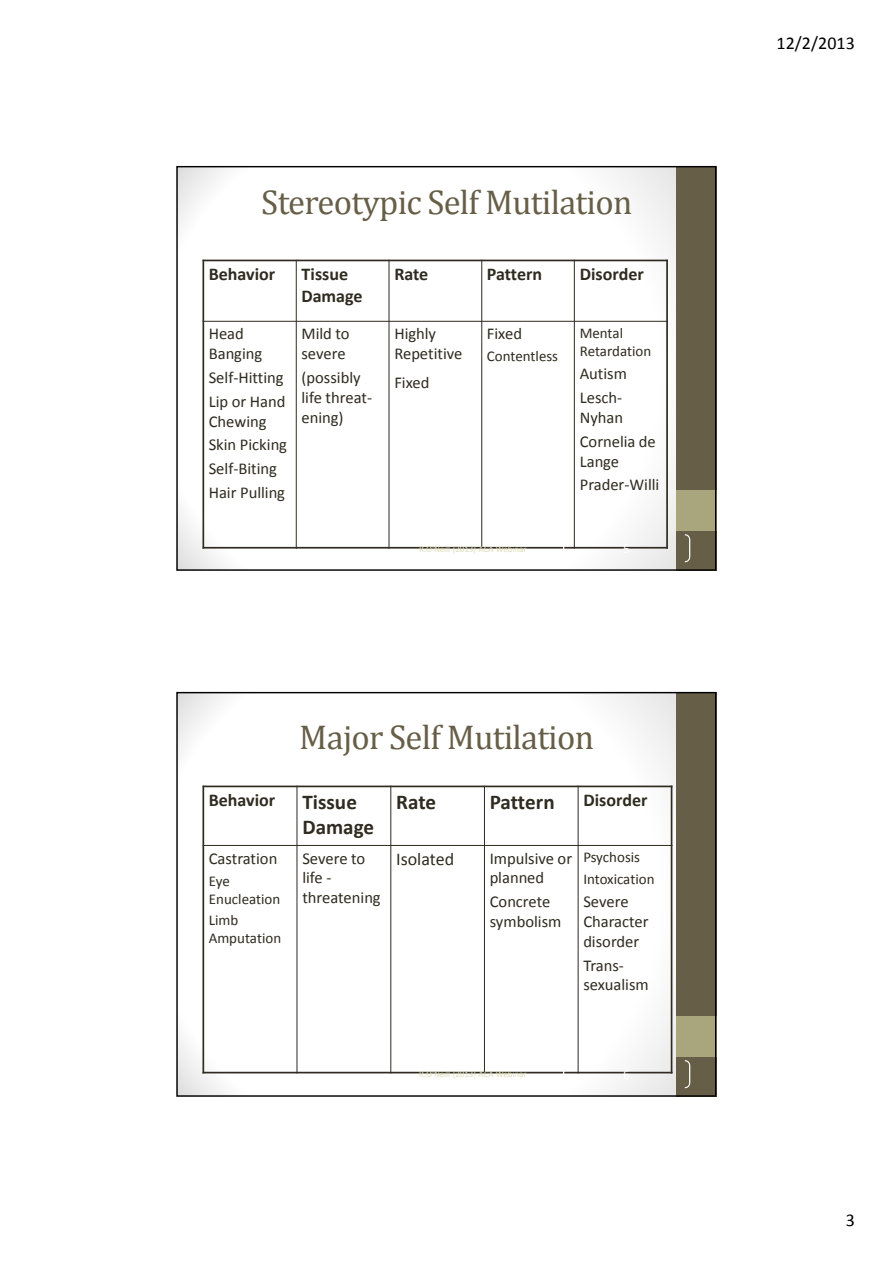
<style>
.page{position:relative;width:893px;height:1263px;background:#fff}
.page>*{position:absolute;margin:0;border:0;box-sizing:border-box;transform-origin:0 0}
.t1{font:34.5px "Cambria";letter-spacing:-.02em;color:#675e47}
.t2{font:700 21px/25.2px "Calibri";color:#2f2b20}
.t3{font:700 18px/21.6px "Calibri";color:#2f2b20}
.t4{font:18px "Calibri";letter-spacing:.005em;color:#000}
.t5{font:18px "Calibri";color:#2f2b20}
.t6{font:16.5px/19.8px "Calibri";color:#2f2b20}
.t7{font:15px/18px "Calibri";color:#2f2b20}
.t8{font:13.5px "Calibri";color:#fff}
.t9{font:9px "Calibri";letter-spacing:-.005em;color:#dfdcb7}
</style>
<div class="page">
<div style="left:676px;top:166px;width:40px;height:405px;background:#675e47"></div>
<div style="left:676px;top:490px;width:40px;height:40px;background:#a9a57c"></div>
<hr style="left:296px;top:260px;width:1px;height:289px;background:#2f2b20">
<hr style="left:388px;top:260px;width:1px;height:289px;background:#2f2b20">
<hr style="left:481px;top:260px;width:1px;height:289px;background:#2f2b20">
<hr style="left:574px;top:260px;width:1px;height:289px;background:#2f2b20">
<hr style="left:202px;top:321px;width:466px;height:1px;background:#2f2b20">
<hr style="left:202px;top:260px;width:2px;height:289px;background:#2f2b20">
<hr style="left:666px;top:260px;width:2px;height:289px;background:#2f2b20">
<hr style="left:202px;top:260px;width:466px;height:1px;background:#2f2b20">
<hr style="left:202px;top:547px;width:466px;height:2px;background:#2f2b20">
<svg style="left:563px;top:534px;width:127px;height:28px"></svg>
<img style="left:178px;top:694px;width:498px;height:401px">
<div style="left:676px;top:692px;width:40px;height:405px;background:#675e47"></div>
<div style="left:676px;top:1016px;width:40px;height:40px;background:#a9a57c"></div>
<hr style="left:296px;top:786px;width:1px;height:288px;background:#2f2b20">
<hr style="left:390px;top:786px;width:1px;height:288px;background:#2f2b20">
<hr style="left:484px;top:786px;width:1px;height:288px;background:#2f2b20">
<hr style="left:577px;top:786px;width:1px;height:288px;background:#2f2b20">
<hr style="left:202px;top:845px;width:470px;height:1px;background:#2f2b20">
<hr style="left:202px;top:786px;width:2px;height:288px;background:#2f2b20">
<hr style="left:670px;top:786px;width:2px;height:288px;background:#2f2b20">
<hr style="left:202px;top:786px;width:470px;height:1px;background:#2f2b20">
<hr style="left:202px;top:1072px;width:470px;height:1px;background:#2f2b20">
<svg style="left:563px;top:1060px;width:127px;height:28px"></svg>
<h1 class="t1" style="left:261px;top:190px;width:372px">Stereotypic Self Mutilation</h1>
<p class="t3" style="left:209px;top:265px;width:68px">Behavior</p>
<p class="t3" style="left:301px;top:265px;width:62px">Tissue<br>Damage</p>
<p class="t3" style="left:394px;top:265px;width:35px">Rate</p>
<p class="t3" style="left:487px;top:265px;width:57px">Pattern</p>
<p class="t3" style="left:579px;top:265px;width:66px">Disorder</p>
<p class="t6" style="left:209px;top:325px;width:55px">Head<br>Banging</p>
<p class="t6" style="left:209px;top:367px;width:78px;line-height:23.7px">Self-Hitting<br>Lip or Hand</p>
<p class="t6" style="left:209px;top:410px;width:80px;line-height:23.7px">Chewing<br>Skin Picking<br>Self-Biting<br>Hair Pulling</p>
<p class="t7" style="left:579px;top:325px;width:73px">Mental<br>Retardation</p>
<p class="t6" style="left:579px;top:363px;width:49px;line-height:23.7px">Autism<br>Lesch-</p>
<p class="t6" style="left:579px;top:407px;width:78px;line-height:23.7px">Nyhan<br>Cornelia de</p>
<p class="t6" style="left:579px;top:450px;width:81px;line-height:23.7px">Lange<br>Prader-Willi</p>
<p class="t6" style="left:301px;top:325px;width:50px">Mild to severe</p>
<p class="t6" style="left:301px;top:369px;width:72px">(possibly life threat&shy;ening)</p>
<p class="t6" style="left:394px;top:325px;width:70px">Highly<br>Repetitive</p>
<p class="t6" style="left:394px;top:374px;width:37px">Fixed</p>
<p class="t6" style="left:487px;top:325px;width:37px">Fixed</p>
<p class="t7" style="left:487px;top:348px;width:72px">Contentless</p>
<p class="t9" style="left:419px;top:545px;width:109px">R.O'Neill (2013) ACA Webinar</p>
<p class="t8" style="left:623px;top:543px;width:8px">5</p>
<h1 class="t1" style="left:299px;top:725px;width:296px">Major Self Mutilation</h1>
<p class="t3" style="left:209px;top:791px;width:68px">Behavior</p>
<p class="t2" style="left:302px;top:791px;width:73px">Tissue<br>Damage</p>
<p class="t2" style="left:396px;top:791px;width:41px">Rate</p>
<p class="t2" style="left:489px;top:791px;width:66px">Pattern</p>
<p class="t3" style="left:583px;top:791px;width:66px">Disorder</p>
<p class="t6" style="left:209px;top:849px;width:70px">Castration</p>
<p class="t7" style="left:209px;top:873px;width:73px">Eye<br>Enucleation</p>
<p class="t7" style="left:209px;top:912px;width:74px">Limb<br>Amputation</p>
<p class="t7" style="left:583px;top:847px;width:73px;line-height:21.6px">Psychosis<br>Intoxication</p>
<p class="t6" style="left:583px;top:893px;width:67px">Severe<br>Character disorder</p>
<p class="t6" style="left:583px;top:956px;width:67px">Trans&shy;sexualism</p>
<p class="t6" style="left:302px;top:849px;width:80px">Severe to life - threatening</p>
<p class="t5" style="left:396px;top:852px;width:60px">Isolated</p>
<p class="t6" style="left:489px;top:849px;width:84px">Impulsive or planned</p>
<p class="t6" style="left:489px;top:893px;width:73px">Concrete symbolism</p>
<p class="t9" style="left:419px;top:1071px;width:109px">R.O'Neill (2013) ACA Webinar</p>
<p class="t8" style="left:623px;top:1069px;width:8px">6</p>
<p class="t4" style="left:776px;top:36px;width:80px">12/2/2013</p>
<p class="t4" style="left:845px;top:1213px;width:11px">3</p>
</div>
